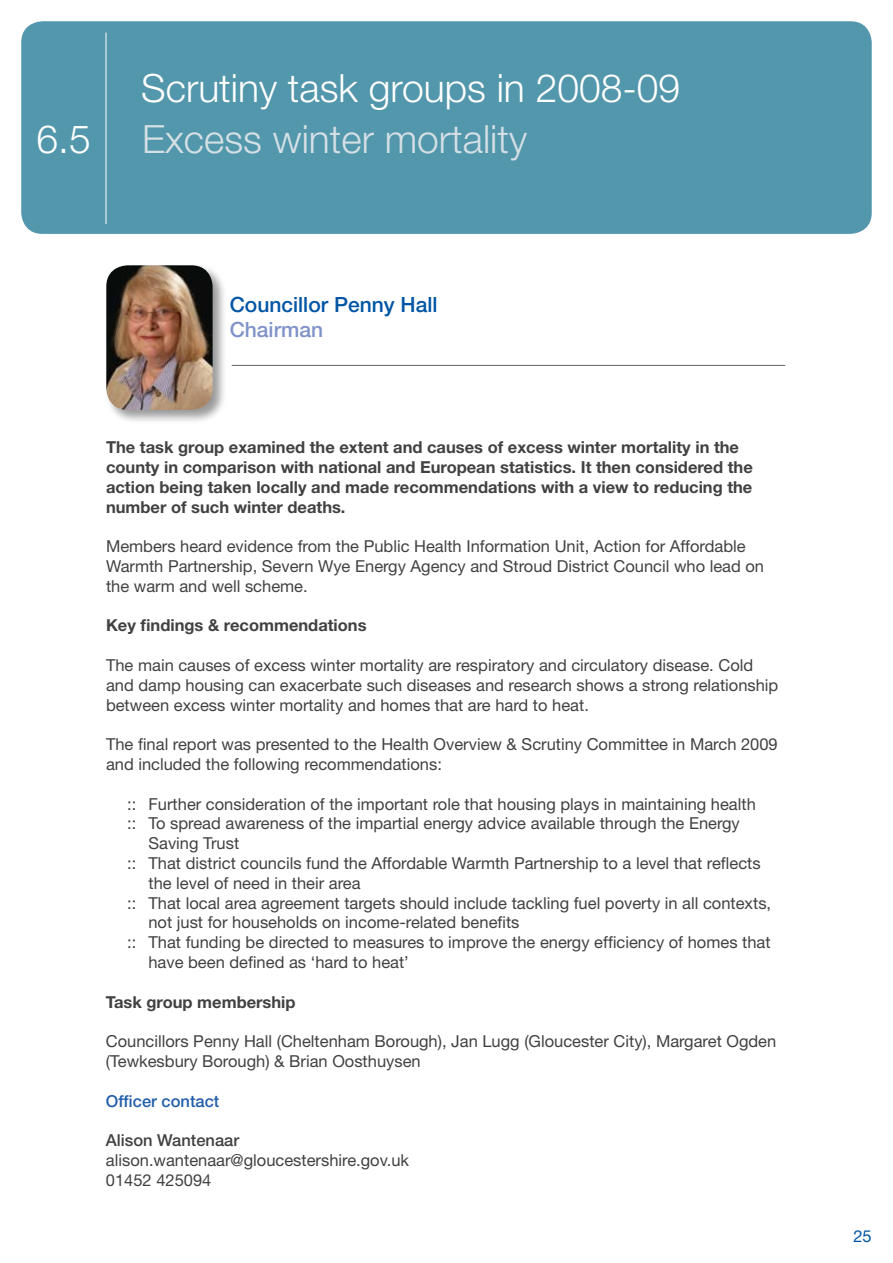
<style>
.page{position:relative;width:893px;height:1263px;background:#fff}
.page>*{position:absolute;margin:0;border:0;box-sizing:border-box;transform-origin:0 0}
.t1{font:300 39px "Helvetica Neue";color:#fff}
.t2{font:300 39px "Helvetica Neue";color:#d5e0e6}
.t3{font:500 21px "Helvetica Neue";color:#0055a4}
.t4{font:500 21px "Helvetica Neue";color:#8093c8}
.t5{font:16.5px/19.8px "Helvetica Neue";color:#414142}
.t6{font:700 16.5px/19.8px "Helvetica Neue";color:#414142}
.t7{font:500 16.5px "Helvetica Neue";color:#414142}
.t8{font:500 16.5px "Helvetica Neue";color:#225faa}
.t9{font:16.5px "Helvetica Neue";color:#0055a4}
</style>
<div class="page">
<div style="left:21px;top:21px;width:851px;height:213px;background:#5297ab;border-radius:21px"></div>
<hr style="left:106px;top:33px;width:1px;height:191px;background:#fff">
<div style="left:104px;top:263px;width:123px;height:161px;background:#000;opacity:.4"></div>
<img style="left:106px;top:265px;width:107px;height:145px">
<hr style="left:232px;top:365px;width:553px;height:1px;background:#636467">
<h1 class="t1" style="left:141px;top:64px;width:540px">Scrutiny task groups in 2008-09</h1>
<h1 class="t1" style="left:37px;top:115px;width:56px">6.5</h1>
<h1 class="t2" style="left:142px;top:115px;width:386px">Excess winter mortality</h1>
<p class="t3" style="left:230px;top:292px;width:209px">Councillor Penny Hall</p>
<p class="t4" style="left:230px;top:317px;width:95px">Chairman</p>
<p class="t6" style="left:106px;top:437px;width:648px">The task group examined the extent and causes of excess winter mortality in the county in comparison with national and European statistics. It then considered the action being taken locally and made recommendations with a view to reducing the number of such winter deaths.</p>
<p class="t5" style="left:106px;top:536px;width:660px">Members heard evidence from the Public Health Information Unit, Action for Affordable<br>Warmth Partnership, Severn Wye Energy Agency and Stroud District Council who lead on the warm and well scheme.</p>
<p class="t6" style="left:106px;top:615px;width:262px">Key findings &amp; recommendations</p>
<p class="t5" style="left:106px;top:655px;width:674px">The main causes of excess winter mortality are respiratory and circulatory disease. Cold and damp housing can exacerbate such diseases and research shows a strong relationship between excess winter mortality and homes that are hard to heat.</p>
<p class="t5" style="left:106px;top:734px;width:673px">The final report was presented to the Health Overview &amp; Scrutiny Committee in March 2009 and included the following recommendations:</p>
<p class="t5" style="left:127px;top:793px;width:630px">:: Further consideration of the important role that housing plays in maintaining health</p>
<p class="t5" style="left:127px;top:813px;width:614px">:: To spread awareness of the impartial energy advice available through the Energy</p>
<p class="t5" style="left:148px;top:833px;width:92px">Saving Trust</p>
<p class="t5" style="left:127px;top:853px;width:635px">:: That district councils fund the Affordable Warmth Partnership to a level that reflects</p>
<p class="t5" style="left:148px;top:873px;width:214px">the level of need in their area</p>
<p class="t5" style="left:127px;top:892px;width:645px">:: That local area agreement targets should include tackling fuel poverty in all contexts,</p>
<p class="t5" style="left:148px;top:912px;width:373px">not just for households on income-related benefits</p>
<p class="t5" style="left:127px;top:932px;width:645px">:: That funding be directed to measures to improve the energy efficiency of homes that</p>
<p class="t5" style="left:148px;top:952px;width:262px">have been defined as ‘hard to heat’</p>
<p class="t6" style="left:106px;top:991px;width:191px">Task group membership</p>
<p class="t5" style="left:106px;top:1031px;width:672px">Councillors Penny Hall (Cheltenham Borough), Jan Lugg (Gloucester City), Margaret Ogden (Tewkesbury Borough) &amp; Brian Oosthuysen</p>
<p class="t8" style="left:106px;top:1091px;width:115px">Officer contact</p>
<p class="t7" style="left:106px;top:1130px;width:135px">Alison Wantenaar</p>
<p class="t5" style="left:106px;top:1150px;width:305px">alison.wantenaar@gloucestershire.gov.uk<br>01452 425094</p>
<p class="t9" style="left:853px;top:1226px;width:20px">25</p>
</div>
